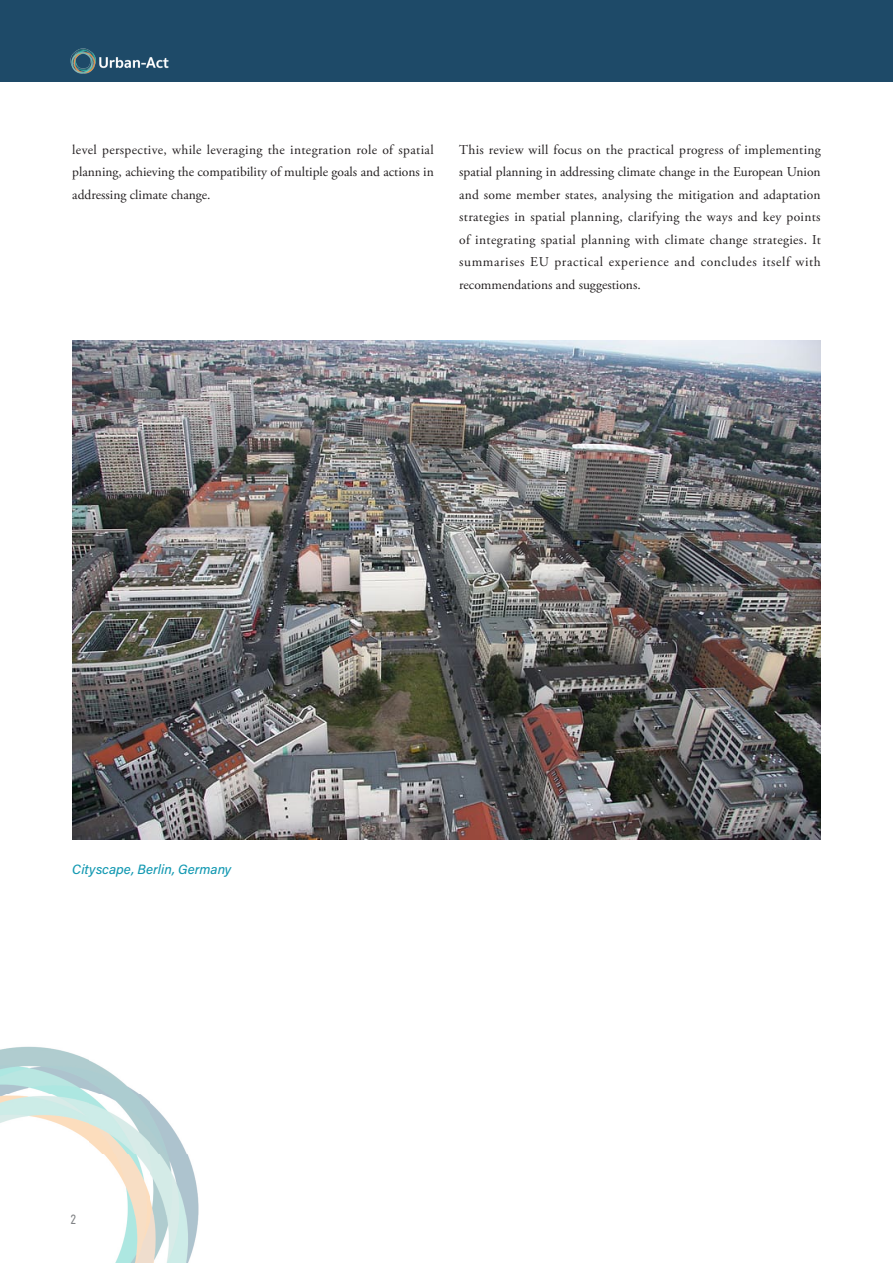
<style>
.page{position:relative;width:893px;height:1263px;background:#fff}
.page>*{position:absolute;margin:0;border:0;box-sizing:border-box;transform-origin:0 0}
.t1{font:13.5px/22.5px "Adobe Garamond Pro";color:#231f20;text-align:justify}
.t2{font:13.5px "Acumin Variable Concept";color:#1499b2}
.t3{font:condensed 13.5px "Gravur";color:#808285}
</style>
<div class="page">
<div style="left:0;top:0;width:893px;height:82px;background:#1e4a68"></div>
<img style="left:0;top:1046px;width:199px;height:217px">
<img style="left:70px;top:48px;width:99px;height:26px">
<img style="left:72px;top:340px;width:749px;height:499px">
<p class="t1" style="left:72px;top:139px;width:363px">level perspective, while leveraging the integration role of spatial planning, achieving the compatibility of multiple goals and actions in addressing climate change.</p>
<p class="t1" style="left:459px;top:139px;width:363px">This review will focus on the practical progress of implementing spatial planning in addressing climate change in the European Union and some member states, analysing the mitigation and adaptation strategies in spatial planning, clarifying the ways and key points of integrating spatial planning with climate change strategies. It summarises EU practical experience and concludes itself with recommendations and suggestions.</p>
<p class="t2" style="left:72px;top:860px;width:161px">Cityscape, Berlin, Germany</p>
<p class="t3" style="left:70px;top:1212px;width:8px">2</p>
</div>
